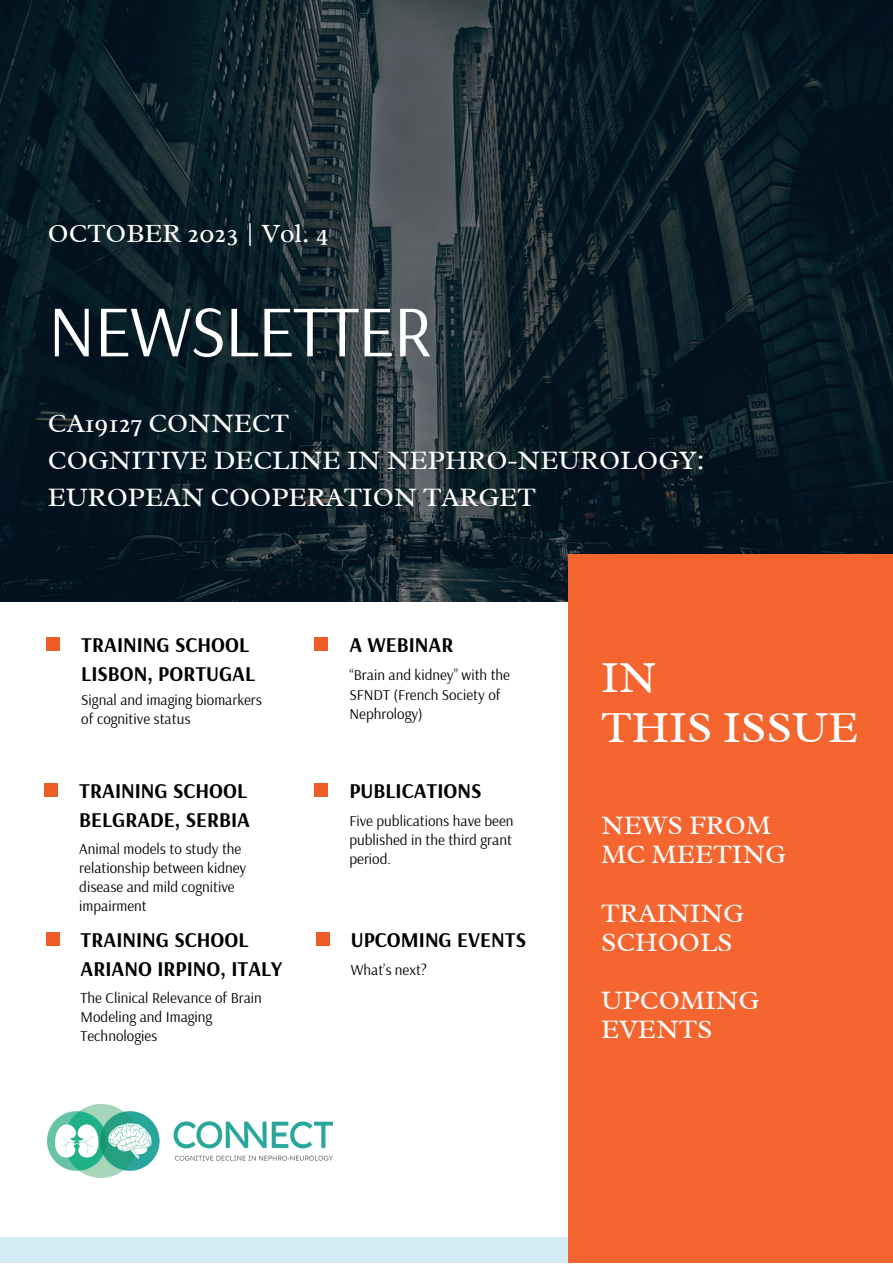
<style>
.page{position:relative;width:893px;height:1264px;background:#fff}
.page>*{position:absolute;margin:0;border:0;box-sizing:border-box;transform-origin:0 0}
.t1{font:73.05px "Arsenal";letter-spacing:-.02em;color:#fff}
.t2{font:45px "Radley";color:#fff}
.t3{font:27px/29.2px "Radley";color:#fff}
.t4{font:26.7px "Radley";color:#fff}
.t5{font:700 21px "Arsenal";color:#000}
.t6{font:15px/19px "Arsenal";color:#000}
</style>
<div class="page">
<img style="left:0;top:0;width:892px;height:601px">
<div style="left:0;top:1236px;width:892px;height:26px;background:#d4edf4"></div>
<img style="left:48px;top:1104px;width:284px;height:73px">
<div style="left:567px;top:554px;width:325px;height:708px;background:#f46530"></div>
<div style="left:46px;top:637px;width:14px;height:13px;background:#ed5d25"></div>
<div style="left:46px;top:931px;width:13px;height:14px;background:#ed5d25"></div>
<div style="left:44px;top:782px;width:14px;height:14px;background:#ed5d25"></div>
<div style="left:314px;top:637px;width:14px;height:13px;background:#ed5d25"></div>
<div style="left:314px;top:782px;width:14px;height:14px;background:#ed5d25"></div>
<div style="left:316px;top:931px;width:13px;height:14px;background:#ed5d25"></div>
<p class="t4" style="left:48px;top:216px;width:282px">OCTOBER 2023 | Vol. 4</p>
<p class="t1" style="left:48px;top:283px;width:386px">NEWSLETTER</p>
<p class="t3" style="left:48px;top:408px;width:242px">CA19127 CONNECT</p>
<p class="t3" style="left:48px;top:441px;width:658px;line-height:37px">COGNITIVE DECLINE IN NEPHRO-NEUROLOGY:<br>EUROPEAN COOPERATION TARGET</p>
<p class="t5" style="left:81px;top:630px;width:169px">TRAINING SCHOOL</p>
<p class="t5" style="left:81px;top:659px;width:175px">LISBON, PORTUGAL</p>
<p class="t6" style="left:81px;top:690px;width:182px">Signal and imaging biomarkers of cognitive status</p>
<p class="t5" style="left:79px;top:776px;width:169px">TRAINING SCHOOL</p>
<p class="t5" style="left:79px;top:805px;width:172px">BELGRADE, SERBIA</p>
<p class="t6" style="left:79px;top:838px;width:168px">Animal models to study the relationship between kidney disease and mild cognitive impairment</p>
<p class="t5" style="left:81px;top:925px;width:169px">TRAINING SCHOOL</p>
<p class="t5" style="left:81px;top:954px;width:203px">ARIANO IRPINO, ITALY</p>
<p class="t6" style="left:81px;top:987px;width:183px">The Clinical Relevance of Brain<br>Modeling and Imaging<br>Technologies</p>
<p class="t5" style="left:349px;top:630px;width:105px">A WEBINAR</p>
<p class="t6" style="left:349px;top:665px;width:162px">“Brain and kidney” with the<br>SFNDT (French Society of<br>Nephrology)</p>
<p class="t5" style="left:349px;top:776px;width:133px">PUBLICATIONS</p>
<p class="t6" style="left:349px;top:811px;width:165px;text-align:justify">Five publications have been published in the third grant period.</p>
<p class="t5" style="left:351px;top:925px;width:177px">UPCOMING EVENTS</p>
<p class="t6" style="left:351px;top:960px;width:78px">What’s next?</p>
<p class="t2" style="left:601px;top:648px;width:57px">IN</p>
<p class="t2" style="left:601px;top:698px;width:259px">THIS ISSUE</p>
<p class="t3" style="left:601px;top:810px;width:171px">NEWS FROM</p>
<p class="t3" style="left:601px;top:839px;width:186px">MC MEETING</p>
<p class="t3" style="left:601px;top:898px;width:144px">TRAINING<br>SCHOOLS</p>
<p class="t3" style="left:601px;top:985px;width:160px">UPCOMING<br>EVENTS</p>
</div>
